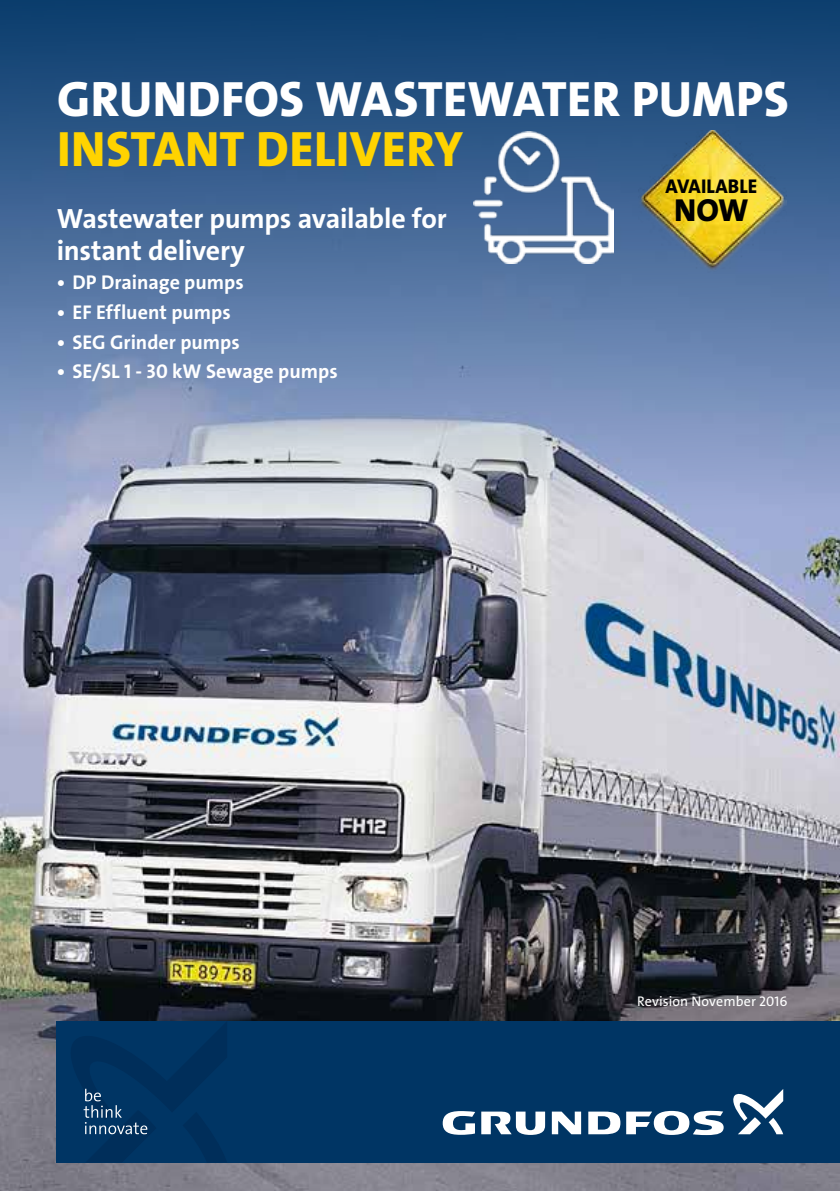
<style>
.page{position:relative;width:840px;height:1191px;background:#fff}
.page>*{position:absolute;margin:0;border:0;box-sizing:border-box;transform-origin:0 0}
.t1{font:50px "Grundfos The Sans V2 OT 8 XB";letter-spacing:.005em;color:#fff}
.t2{font:50px "Grundfos The Sans V2 OT 8 XB";letter-spacing:.01em;color:#ffd300}
.t3{font:32px "Grundfos The Sans V2 OT 8 XB";color:#000}
.t4{font:28px/32px "Grundfos The Sans V2 OT 7 B";letter-spacing:-.01em;color:#fff}
.t5{font:20px "Grundfos The Sans V2 OT 7 B";color:#fff}
.t6{font:20px "Grundfos The Sans V2 OT 8 XB";letter-spacing:.01em;color:#000}
.t7{font:14px "Grundfos The Sans V2 OT 5 R";letter-spacing:.01em;color:#fff}
</style>
<div class="page">
<img style="left:0;top:0;width:839px;height:1191px">
<img style="left:473px;top:131px;width:139px;height:132px">
<div style="left:57px;top:1020px;width:782px;height:142px;background:#003564"></div>
<svg style="left:551px;top:1111px;width:29px;height:23px"></svg>
<svg style="left:481px;top:1111px;width:64px;height:24px"></svg>
<svg style="left:442px;top:1111px;width:33px;height:23px"></svg>
<svg style="left:588px;top:1110px;width:135px;height:25px"></svg>
<svg style="left:733px;top:1090px;width:49px;height:44px"></svg>
<svg style="left:68px;top:1020px;width:159px;height:115px"></svg>
<img style="left:638px;top:130px;width:148px;height:142px">
<h1 class="t1" style="left:57px;top:67px;width:732px">GRUNDFOS WASTEWATER PUMPS</h1>
<h1 class="t2" style="left:57px;top:117px;width:407px">INSTANT DELIVERY</h1>
<h3 class="t4" style="left:57px;top:202px;width:391px">Wastewater pumps available for instant delivery</h3>
<p class="t5" style="left:57px;top:270px;width:188px">• DP Drainage pumps</p>
<p class="t5" style="left:57px;top:299px;width:175px">• EF Effluent pumps</p>
<p class="t5" style="left:57px;top:329px;width:184px">• SEG Grinder pumps</p>
<p class="t5" style="left:57px;top:359px;width:282px">• SE/SL 1 - 30 kW Sewage pumps</p>
<p class="t6" style="left:665px;top:174px;width:93px">AVAILABLE</p>
<h2 class="t3" style="left:673px;top:190px;width:76px">NOW</h2>
<p class="t7" style="left:636px;top:992px;width:152px">Revision November 2016</p>
</div>
